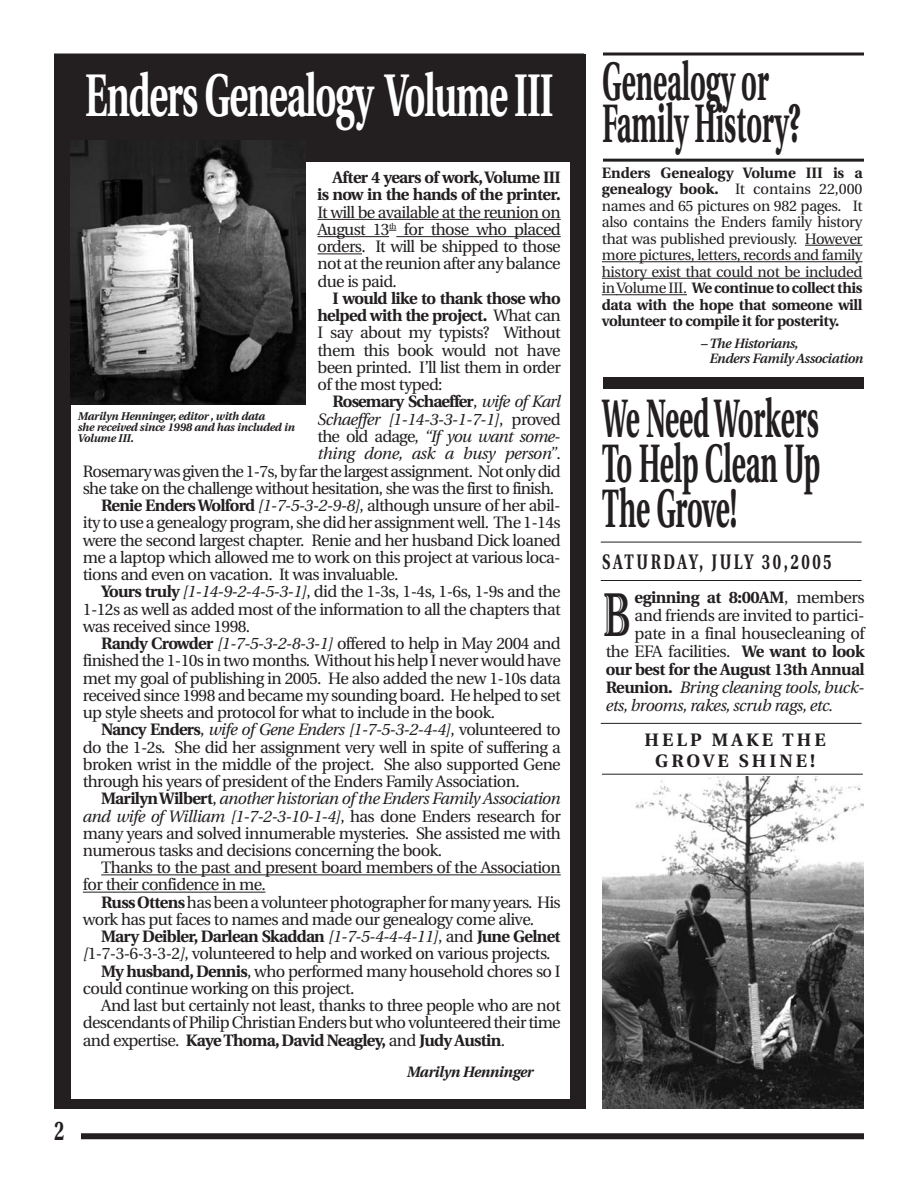
<style>
.page{position:relative;width:918px;height:1188px;background:#fff}
.page>*{position:absolute;margin:0;border:0;box-sizing:border-box;transform-origin:0 0}
.t1{font:700 63px "Cheltenham Handtooled";color:#231f20;scale:.67 1}
.t2{font:700 60px "Utopia";letter-spacing:-.03em;color:#fff;scale:.6 1}
.t3{font:700 54px/45px "Utopia";color:#231f20;text-align:justify;scale:.5 1}
.t4{font:700 27px "Utopia";color:#231f20;scale:.67 1}
.t5{font:700 21px "Utopia";letter-spacing:.17em;color:#231f20;scale:.71 1}
.t6{font:700 18px/21px "Utopia";letter-spacing:.17em;color:#231f20;text-align:center}
.t7{font:16.5px/17.2px "Utopia";letter-spacing:-.035em;color:#231f20;text-align:justify}
.t8{font:italic 16.5px "Utopia";letter-spacing:-.035em;color:#231f20}
.t9{font:700 16.5px/17.2px "Utopia";letter-spacing:-.04em;color:#231f20;text-align:right}
.t10{font:15px/16.5px "Utopia";letter-spacing:-.025em;color:#231f20;text-align:justify}
.t11{font:italic 700 15px "Utopia";letter-spacing:-.03em;color:#231f20}
.t12{font:italic 600 13.5px/15px "Utopia";letter-spacing:-.03em;color:#231f20}
.t13{font:italic 700 11.25px/10.9px "Utopia";letter-spacing:-.015em;color:#231f20}
.s1{font-weight:700}
.s2{font-weight:400}
.s3{font-weight:400;font-style:italic}
.s4{font-style:normal}
.s5{font-style:italic}
.s6{font-weight:700;font-style:normal}
</style>
<div class="page">
<div style="left:54px;top:54px;width:531px;height:1055px;background:#231f20"></div>
<div style="left:71px;top:162px;width:499px;height:936px;background:#fff"></div>
<hr style="left:322px;top:219px;width:72px;height:1px;background:#231f20">
<hr style="left:394px;top:219px;width:95px;height:1px;background:#231f20">
<hr style="left:489px;top:219px;width:72px;height:1px;background:#231f20">
<hr style="left:327px;top:236px;width:62px;height:1px;background:#231f20">
<hr style="left:396px;top:236px;width:165px;height:1px;background:#231f20">
<svg style="left:317px;top:253px;width:15px;height:1px"></svg>
<hr style="left:332px;top:253px;width:30px;height:1px;background:#231f20">
<hr style="left:101px;top:874px;width:179px;height:1px;background:#231f20">
<hr style="left:280px;top:874px;width:73px;height:1px;background:#231f20">
<hr style="left:353px;top:874px;width:208px;height:1px;background:#231f20">
<hr style="left:83px;top:892px;width:179px;height:1px;background:#231f20">
<div style="left:81px;top:1133px;width:783px;height:6px;background:#231f20"></div>
<div style="left:603px;top:377px;width:261px;height:11px;background:#231f20"></div>
<img style="left:603px;top:776px;width:261px;height:332px">
<hr style="left:602px;top:774px;width:261px;height:1px;background:#231f20">
<hr style="left:601px;top:723px;width:261px;height:1px;background:#231f20">
<hr style="left:601px;top:542px;width:261px;height:1px;background:#231f20">
<hr style="left:601px;top:580px;width:261px;height:1px;background:#231f20">
<img style="left:71px;top:140px;width:234px;height:265px">
<svg style="left:805px;top:245px;width:57px;height:1px"></svg>
<svg style="left:602px;top:261px;width:27px;height:1px"></svg>
<hr style="left:629px;top:261px;width:49px;height:1px;background:#231f20">
<svg style="left:677px;top:261px;width:14px;height:1px"></svg>
<hr style="left:691px;top:261px;width:46px;height:1px;background:#231f20">
<svg style="left:737px;top:261px;width:39px;height:1px"></svg>
<hr style="left:776px;top:261px;width:86px;height:1px;background:#231f20">
<hr style="left:602px;top:278px;width:37px;height:1px;background:#231f20">
<hr style="left:639px;top:278px;width:223px;height:1px;background:#231f20">
<svg style="left:602px;top:294px;width:22px;height:1px"></svg>
<hr style="left:624px;top:294px;width:63px;height:1px;background:#231f20">
<svg style="left:603px;top:52px;width:261px;height:4px"></svg>
<hr style="left:603px;top:159px;width:261px;height:3px;background:#231f20">
<h2 class="t2" style="left:85px;top:72px;width:782px">Enders Genealogy Volume III</h2>
<p class="t9" style="left:317px;top:170px;width:245px">After 4 years of work,Volume III is now in the hands of the printer.</p>
<p class="t7" style="left:317px;top:205px;width:245px">It will be available at the reunion on August 13<sup>th</sup> for those who placed orders. It will be shipped to those not at the reunion after any balance due is paid.</p>
<p class="t7" style="left:317px;top:291px;width:245px;text-indent:15px"><span class="s1">I would like to thank those who helped with the project.</span> What can I say about my typists? Without them this book would not have been printed. I’ll list them in order of the most typed:</p>
<p class="t9" style="left:333px;top:395px;width:230px">Rosemary Schaeffer<span class="s2">,</span> <span class="s3">wife of Karl</span></p>
<p class="t8" style="left:317px;top:413px;width:245px">Schaeffer [1-14-3-3-1-7-1]<span class="s4">, proved</span></p>
<p class="t8" style="left:317px;top:430px;width:245px"><span class="s4">the old adage,</span> “If you want some-</p>
<p class="t8" style="left:317px;top:447px;width:245px">thing done, ask a busy person”<span class="s4">.</span></p>
<p class="t7" style="left:83px;top:464px;width:479px">Rosemary was given the 1-7s, by far the largest assignment. Not only did</p>
<p class="t7" style="left:83px;top:481px;width:473px">she take on the challenge without hesitation, she was the first to finish.</p>
<p class="t7" style="left:101px;top:498px;width:461px"><span class="s1">Renie Enders Wolford</span> <span class="s5">[1-7-5-3-2-9-8]</span>, although unsure of her abil-</p>
<p class="t7" style="left:83px;top:516px;width:479px">ity to use a genealogy program, she did her assignment well. The 1-14s</p>
<p class="t7" style="left:83px;top:533px;width:479px">were the second largest chapter. Renie and her husband Dick loaned</p>
<p class="t7" style="left:83px;top:550px;width:479px">me a laptop which allowed me to work on this project at various loca-</p>
<p class="t7" style="left:83px;top:567px;width:317px">tions and even on vacation. It was invaluable.</p>
<p class="t7" style="left:101px;top:585px;width:461px"><span class="s1">Yours truly</span> <span class="s5">[1-14-9-2-4-5-3-1]</span>, did the 1-3s, 1-4s, 1-6s, 1-9s and the</p>
<p class="t7" style="left:83px;top:602px;width:479px">1-12s as well as added most of the information to all the chapters that</p>
<p class="t7" style="left:83px;top:619px;width:169px">was received since 1998.</p>
<p class="t7" style="left:101px;top:636px;width:461px"><span class="s1">Randy Crowder</span> <span class="s5">[1-7-5-3-2-8-3-1]</span> offered to help in May 2004 and</p>
<p class="t7" style="left:83px;top:654px;width:479px">finished the 1-10s in two months. Without his help I never would have</p>
<p class="t7" style="left:83px;top:671px;width:479px">met my goal of publishing in 2005. He also added the new 1-10s data</p>
<p class="t7" style="left:83px;top:688px;width:479px">received since 1998 and became my sounding board. He helped to set</p>
<p class="t7" style="left:83px;top:705px;width:414px">up style sheets and protocol for what to include in the book.</p>
<p class="t8" style="left:101px;top:723px;width:461px"><span class="s6">Nancy Enders</span><span class="s4">,</span> wife of Gene Enders [1-7-5-3-2-4-4]<span class="s4">, volunteered to</span></p>
<p class="t7" style="left:83px;top:740px;width:479px">do the 1-2s. She did her assignment very well in spite of suffering a</p>
<p class="t7" style="left:83px;top:757px;width:479px">broken wrist in the middle of the project. She also supported Gene</p>
<p class="t7" style="left:83px;top:774px;width:438px">through his years of president of the Enders Family Association.</p>
<p class="t8" style="left:101px;top:792px;width:461px"><span class="s6">Marilyn Wilbert</span><span class="s4">,</span> another historian of the Enders Family Association</p>
<p class="t8" style="left:83px;top:809px;width:479px">and wife of William [1-7-2-3-10-1-4]<span class="s4">, has done Enders research for</span></p>
<p class="t7" style="left:83px;top:826px;width:479px">many years and solved innumerable mysteries. She assisted me with</p>
<p class="t7" style="left:83px;top:843px;width:361px">numerous tasks and decisions concerning the book.</p>
<p class="t7" style="left:101px;top:860px;width:461px">Thanks to the past and present board members of the Association</p>
<p class="t7" style="left:83px;top:878px;width:184px">for their confidence in me.</p>
<p class="t7" style="left:101px;top:895px;width:461px"><span class="s1">Russ Ottens</span>has been a volunteer photographer for many years. His</p>
<p class="t7" style="left:83px;top:912px;width:453px">work has put faces to names and made our genealogy come alive.</p>
<p class="t9" style="left:101px;top:929px;width:461px">Mary Deibler, Darlean Skaddan <span class="s3">[1-7-5-4-4-4-11]</span><span class="s2">, and</span> June Gelnet</p>
<p class="t7" style="left:83px;top:947px;width:469px"><span class="s5">[</span>1-7-3-6-3-3-2<span class="s5">]</span>, volunteered to help and worked on various projects.</p>
<p class="t7" style="left:101px;top:964px;width:461px"><span class="s1">My husband, Dennis</span>, who performed many household chores so I</p>
<p class="t7" style="left:83px;top:981px;width:273px">could continue working on this project.</p>
<p class="t7" style="left:101px;top:998px;width:461px">And last but certainly not least, thanks to three people who are not</p>
<p class="t7" style="left:83px;top:1016px;width:479px">descendants of Philip Christian Enders but who volunteered their time</p>
<p class="t9" style="left:83px;top:1033px;width:424px"><span class="s2">and expertise.</span> Kaye Thoma, David Neagley, <span class="s2">and</span> Judy Austin<span class="s2">.</span></p>
<p class="t11" style="left:407px;top:1066px;width:128px">Marilyn Henninger</p>
<p class="t13" style="left:78px;top:412px;width:219px">Marilyn Henninger, editor , with data<br>she received since 1998 and has included in<br>Volume III.</p>
<h3 class="t4" style="left:54px;top:1120px;width:17px">2</h3>
<h3 class="t3" style="left:602px;top:65px;width:399px;line-height:42px">Genealogy or<br>Family History?</h3>
<p class="t10" style="left:602px;top:166px;width:262px"><span class="s1">Enders Genealogy Volume III is a genealogy book.</span> It contains 22,000 names and 65 pictures on 982 pages. It also contains the Enders family history that was published previously. However more pictures, letters, records and family history exist that could not be included in Volume III. <span class="s1">We continue to collect this data with the hope that someone will volunteer to compile it for posterity.</span></p>
<p class="t12" style="left:709px;top:337px;width:156px;text-indent:-8px">– The Historians,<br>Enders Family Association</p>
<h3 class="t3" style="left:602px;top:401px;width:438px">We Need Workers To Help Clean Up The Grove!</h3>
<p class="t5" style="left:602px;top:553px;width:325px">SATURDAY, JULY 30,2005</p>
<p class="t9" style="left:635px;top:591px;width:232px">eginning at 8:00AM<span class="s2">, members</span></p>
<p class="t7" style="left:635px;top:609px;width:232px">and friends are invited to partici-</p>
<p class="t7" style="left:635px;top:627px;width:232px">pate in a final housecleaning of</p>
<p class="t7" style="left:606px;top:645px;width:260px">the EFA facilities. <span class="s1">We want to look</span></p>
<p class="t9" style="left:606px;top:663px;width:260px">our best for the August 13th Annual</p>
<p class="t8" style="left:606px;top:681px;width:260px"><span class="s6">Reunion.</span> Bring cleaning tools, buck-</p>
<p class="t8" style="left:606px;top:699px;width:229px">ets, brooms, rakes, scrub rags, etc.</p>
<p class="t6" style="left:645px;top:731px;width:183px">HELP MAKE THE<br>GROVE SHINE!</p>
<h1 class="t1" style="left:603px;top:593px;width:43px">B</h1>
</div>
